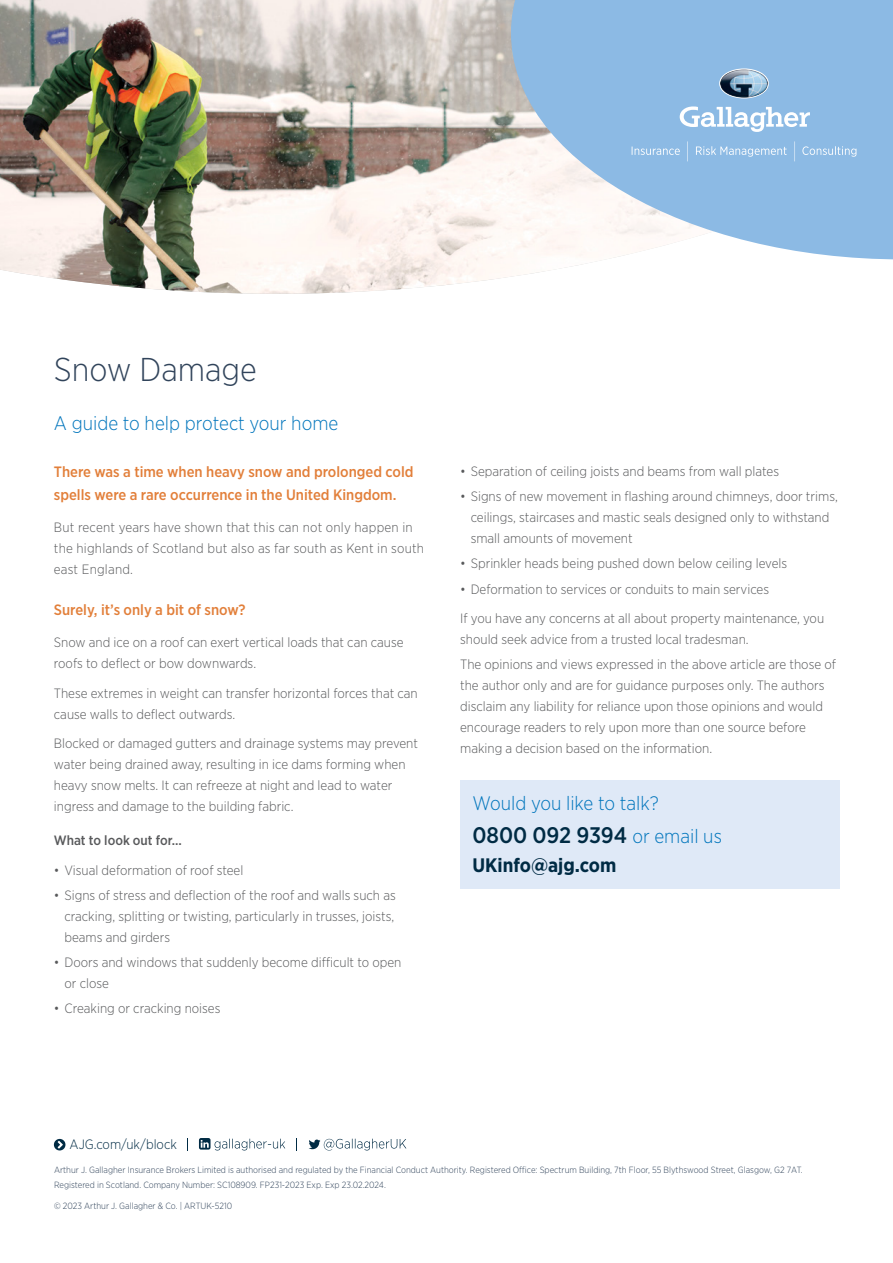
<style>
.page{position:relative;width:893px;height:1263px;background:#fff}
.page>*{position:absolute;margin:0;border:0;box-sizing:border-box;transform-origin:0 0}
.Art_A4_Flyer_CC_Head{font:300 33px "Gotham Narrow";color:#31445b}
.Contact-Name-Dark-Bl{font:500 22.5px "Gotham Narrow";color:#002b44}
.Art_U_S__Flyer_CC_In{font:300 19.5px "Gotham Narrow";color:#0075bc}
.H3-Mid-Blue-P660c{font:300 19.5px "Gotham Narrow";color:#0075bc}
.Contact-Name-Dark-Bl-2{font:700 19.5px "Gotham Narrow";color:#002b44}
.Art_A4_Flyer_CC_Subh{font:500 15px/22.5px "Gotham Narrow";color:#e27f3a}
.Art_A4_Flyer_CC_Body{font:300 13.5px/21px "Gotham Narrow";color:#58595b}
.Art_A4_Flyer_CC_Body-2{font:500 13.5px "Gotham Narrow";color:#58595b}
.Footer_Small-Copy-Bl{font:300 13.5px "Gotham Narrow";color:#002b44}
.Footer_Small-Copy-Bl-2{font:300 9px/15px "Gotham Narrow";color:#31445b}
.s1{font-weight:300;font-size:19.5px;color:#0075bc}
</style>
<div class="page">
<img style="left:0;top:0;width:606px;height:294px">
<svg style="left:511px;top:0;width:382px;height:259px;fill:#8cbae4"></svg>
<svg style="left:680px;top:106px;width:130px;height:26px"></svg>
<svg style="left:719px;top:68px;width:50px;height:30px"></svg>
<svg style="left:632px;top:147px;width:48px;height:8px"></svg>
<svg style="left:696px;top:146px;width:91px;height:11px"></svg>
<svg style="left:802px;top:146px;width:54px;height:11px"></svg>
<svg style="left:794px;top:141px;width:1px;height:20px"></svg>
<svg style="left:687px;top:141px;width:1px;height:20px"></svg>
<div style="left:460px;top:780px;width:379px;height:109px;background:#dfe9f7"></div>
<svg style="left:309px;top:1139px;width:97px;height:11px"></svg>
<svg style="left:296px;top:1138px;width:1px;height:12px"></svg>
<svg style="left:199px;top:1138px;width:86px;height:12px"></svg>
<svg style="left:187px;top:1138px;width:1px;height:12px"></svg>
<svg style="left:54px;top:1139px;width:11px;height:11px"></svg>
<p class="Art_A4_Flyer_CC_Head" style="left:54px;top:349px;width:204px">Snow Damage</p>
<p class="Art_U_S__Flyer_CC_In" style="left:54px;top:412px;width:286px">A guide to help protect your home</p>
<p class="Art_A4_Flyer_CC_Subh" style="left:54px;top:461px;width:361px">There was a time when heavy snow and prolonged cold spells were a rare occurrence in the United Kingdom.</p>
<p class="Art_A4_Flyer_CC_Body" style="left:54px;top:516px;width:372px">But recent years have shown that this can not only happen in the highlands of Scotland but also as far south as Kent in south east England.</p>
<p class="Art_A4_Flyer_CC_Subh" style="left:54px;top:599px;width:193px">Surely, it’s only a bit of snow?</p>
<p class="Art_A4_Flyer_CC_Body" style="left:54px;top:632px;width:351px">Snow and ice on a roof can exert vertical loads that can cause roofs to deflect or bow downwards.</p>
<p class="Art_A4_Flyer_CC_Body" style="left:54px;top:682px;width:365px">These extremes in weight can transfer horizontal forces that can cause walls to deflect outwards.</p>
<p class="Art_A4_Flyer_CC_Body" style="left:54px;top:733px;width:366px">Blocked or damaged gutters and drainage systems may prevent water being drained away, resulting in ice dams forming when heavy snow melts. It can refreeze at night and lead to water ingress and damage to the building fabric.</p>
<p class="Art_A4_Flyer_CC_Body-2" style="left:54px;top:832px;width:129px">What to look out for...</p>
<p class="Art_A4_Flyer_CC_Body" style="left:54px;top:859px;width:191px">• Visual deformation of roof steel</p>
<p class="Art_A4_Flyer_CC_Body" style="left:64px;top:884px;width:333px;text-align:justify;text-indent:-10px">• Signs of stress and deflection of the roof and walls such as cracking, splitting or twisting, particularly in trusses, joists, beams and girders</p>
<p class="Art_A4_Flyer_CC_Body" style="left:64px;top:951px;width:339px;text-indent:-10px">• Doors and windows that suddenly become difficult to open or close</p>
<p class="Art_A4_Flyer_CC_Body" style="left:54px;top:998px;width:168px">• Creaking or cracking noises</p>
<p class="Art_A4_Flyer_CC_Body" style="left:460px;top:460px;width:320px">• Separation of ceiling joists and beams from wall plates</p>
<p class="Art_A4_Flyer_CC_Body" style="left:471px;top:485px;width:369px;text-indent:-10px">• Signs of new movement in flashing around chimneys, door trims, ceilings, staircases and mastic seals designed only to withstand small amounts of movement</p>
<p class="Art_A4_Flyer_CC_Body" style="left:460px;top:553px;width:329px">• Sprinkler heads being pushed down below ceiling levels</p>
<p class="Art_A4_Flyer_CC_Body" style="left:460px;top:578px;width:310px">• Deformation to services or conduits to main services</p>
<p class="Art_A4_Flyer_CC_Body" style="left:460px;top:607px;width:366px">If you have any concerns at all about property maintenance, you should seek advice from a trusted local tradesman.</p>
<p class="Art_A4_Flyer_CC_Body" style="left:460px;top:654px;width:377px">The opinions and views expressed in the above article are those of the author only and are for guidance purposes only. The authors disclaim any liability for reliance upon those opinions and would encourage readers to rely upon more than one source before making a decision based on the information.</p>
<p class="H3-Mid-Blue-P660c" style="left:472px;top:791px;width:188px">Would you like to talk?</p>
<p class="Contact-Name-Dark-Bl" style="left:472px;top:821px;width:251px">0800 092 9394 <span class="s1">or email us</span></p>
<p class="Contact-Name-Dark-Bl-2" style="left:472px;top:852px;width:145px">UKinfo@ajg.com</p>
<p class="Footer_Small-Copy-Bl" style="left:70px;top:1136px;width:109px">AJG.com/uk/block</p>
<p class="Footer_Small-Copy-Bl-2" style="left:54px;top:1162px;width:750px">Arthur J. Gallagher Insurance Brokers Limited is authorised and regulated by the Financial Conduct Authority. Registered Office: Spectrum Building, 7th Floor, 55 Blythswood Street, Glasgow, G2 7AT.<br>Registered in Scotland. Company Number: SC108909. FP231-2023 Exp. Exp 23.02.2024.</p>
<p class="Footer_Small-Copy-Bl-2" style="left:54px;top:1198px;width:180px">© 2023 Arthur J. Gallagher &amp; Co. | ARTUK-5210</p>
</div>
